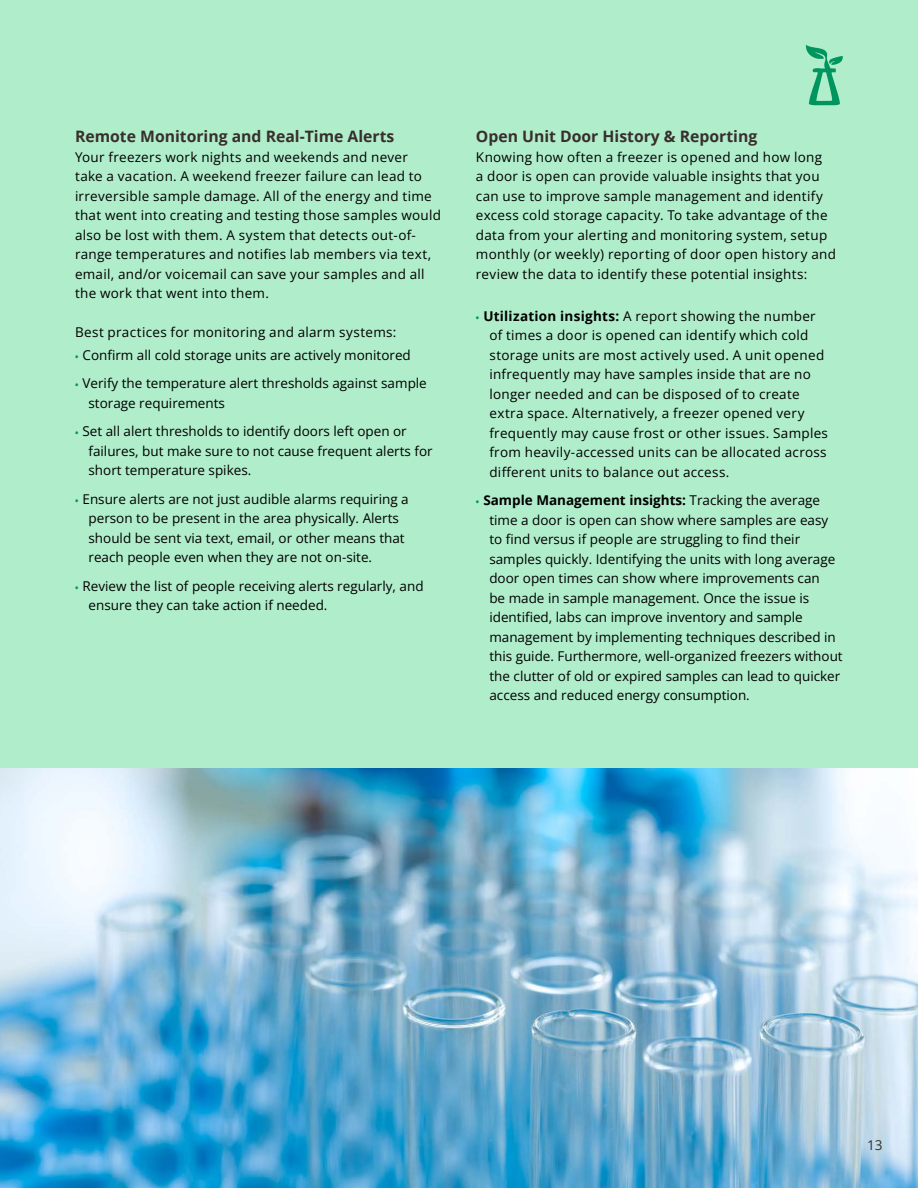
<style>
.page{position:relative;width:918px;height:1188px;background:#fff}
.page>*{position:absolute;margin:0;border:0;box-sizing:border-box;transform-origin:0 0}
.t1{font:700 15.75px "Open Sans";color:#382f2d}
.t2{font:13.5px/19.5px "Open Sans";letter-spacing:.015em;color:#000}
.t3{font:13.5px "Open Sans";color:#382f2d}
.s1{font-weight:700;font-size:9px;color:#00955e}
.s2{font-weight:700}
</style>
<div class="page">
<div style="left:0;top:0;width:918px;height:768px;background:#b0edcb"></div>
<img style="left:0;top:768px;width:918px;height:420px">
<svg style="left:806px;top:45px;width:37px;height:60px"></svg>
<p class="t1" style="left:75px;top:125px;width:321px">Remote Monitoring and Real-Time Alerts</p>
<p class="t2" style="left:75px;top:147px;width:368px">Your freezers work nights and weekends and never<br>take a vacation. A weekend freezer failure can lead to irreversible sample damage. All of the energy and time that went into creating and testing those samples would also be lost with them. A system that detects out-of&shy;range temperatures and notifies lab members via text, email, and/or voicemail can save your samples and all the work that went into them.</p>
<p class="t2" style="left:75px;top:322px;width:323px">Best practices for monitoring and alarm systems:</p>
<p class="t2" style="left:75px;top:345px;width:337px"><span class="s1">•</span> Confirm all cold storage units are actively monitored</p>
<p class="t2" style="left:88px;top:373px;width:340px;text-indent:-13px"><span class="s1">•</span> Verify the temperature alert thresholds against sample storage requirements</p>
<p class="t2" style="left:88px;top:421px;width:346px;text-indent:-13px"><span class="s1">•</span> Set all alert thresholds to identify doors left open or failures, but make sure to not cause frequent alerts for short temperature spikes.</p>
<p class="t2" style="left:88px;top:489px;width:322px;text-indent:-13px"><span class="s1">•</span> Ensure alerts are not just audible alarms requiring a person to be present in the area physically. Alerts should be sent via text, email, or other means that reach people even when they are not on-site.</p>
<p class="t2" style="left:88px;top:576px;width:337px;text-indent:-13px"><span class="s1">•</span> Review the list of people receiving alerts regularly, and ensure they can take action if needed.</p>
<p class="t1" style="left:476px;top:125px;width:283px">Open Unit Door History &amp; Reporting</p>
<p class="t2" style="left:476px;top:147px;width:362px">Knowing how often a freezer is opened and how long<br>a door is open can provide valuable insights that you can use to improve sample management and identify excess cold storage capacity. To take advantage of the data from your alerting and monitoring system, setup monthly (or weekly) reporting of door open history and review the data to identify these potential insights:</p>
<p class="t2" style="left:489px;top:306px;width:340px;text-indent:-14px"><span class="s1">•</span> <span class="s2">Utilization insights:</span> A report showing the number of times a door is opened can identify which cold storage units are most actively used. A unit opened infrequently may have samples inside that are no longer needed and can be disposed of to create extra space. Alternatively, a freezer opened very frequently may cause frost or other issues. Samples from heavily-accessed units can be allocated across different units to balance out access.</p>
<p class="t2" style="left:489px;top:490px;width:355px;text-indent:-13px"><span class="s1">•</span> <span class="s2">Sample Management insights:</span> Tracking the average time a door is open can show where samples are easy to find versus if people are struggling to find their samples quickly. Identifying the units with long average door open times can show where improvements can<br>be made in sample management. Once the issue is identified, labs can improve inventory and sample management by implementing techniques described in this guide. Furthermore, well-organized freezers without the clutter of old or expired samples can lead to quicker access and reduced energy consumption.</p>
<p class="t3" style="left:867px;top:1136px;width:17px">13</p>
</div>
